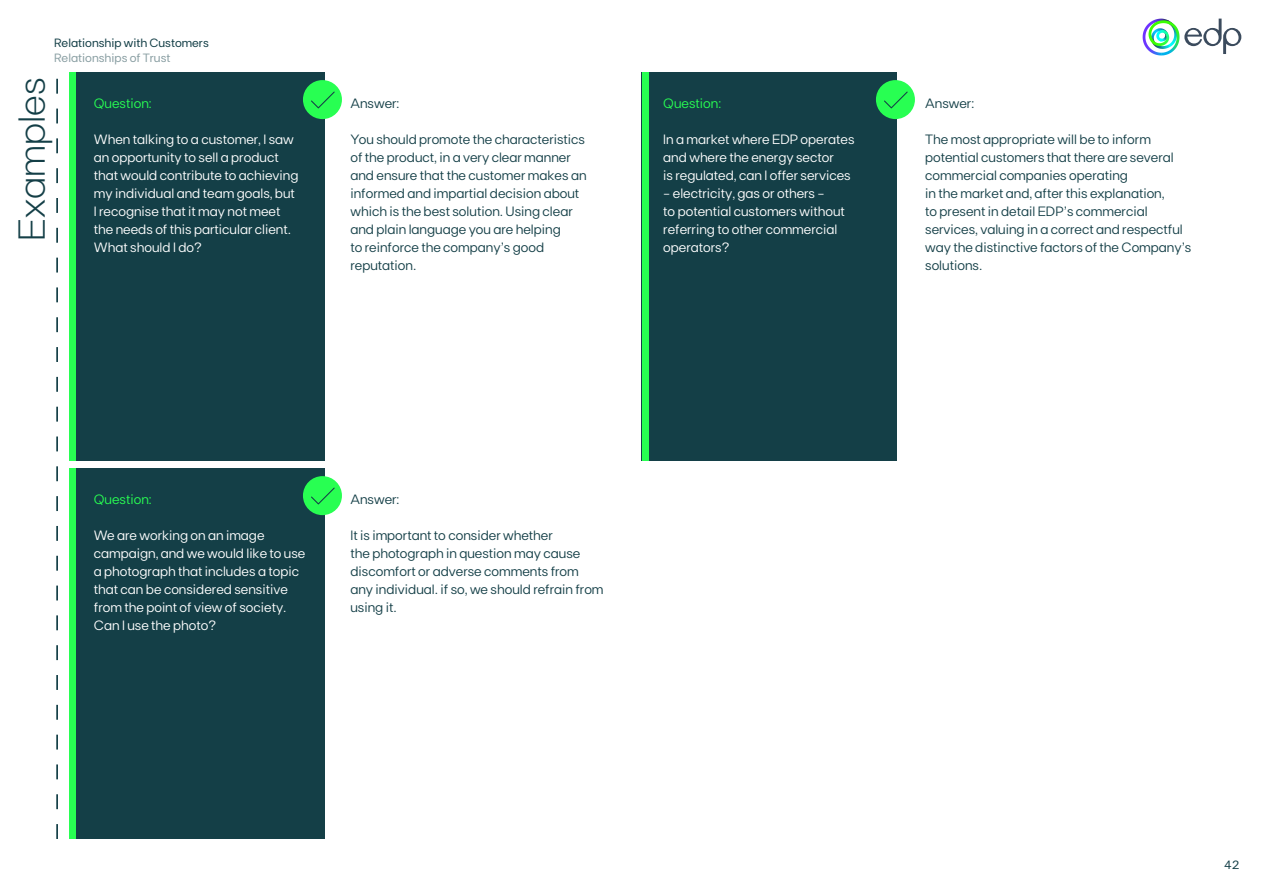
<style>
.page{position:relative;width:1263px;height:893px;background:#fff}
.page>*{position:absolute;margin:0;border:0;box-sizing:border-box;transform-origin:0 0}
.t1{font:300 37.5px "FT Base";color:#143f47}
.t2{font:13.5px/18px "FT Base";color:#143f47}
.t3{font:13.5px/18px "FT Base";color:#fff}
.t4{font:13.5px "FT Base";color:#28ff52}
.t5{font:12px "FT Base";color:#143f47}
.t6{font:12px "FT Base";color:#8a9fa3}
</style>
<div class="page">
<div style="left:69px;top:72px;width:255px;height:389px;background:#143f47"></div>
<div style="left:642px;top:72px;width:255px;height:389px;background:#143f47"></div>
<div style="left:69px;top:468px;width:255px;height:371px;background:#143f47"></div>
<svg style="left:56px;top:79px;width:2px;height:760px"></svg>
<div style="left:303px;top:476px;width:39px;height:39px;background:#28ff52;border-radius:50%"></div>
<svg style="left:311px;top:488px;width:24px;height:16px"></svg>
<div style="left:303px;top:80px;width:39px;height:39px;background:#28ff52;border-radius:50%"></div>
<svg style="left:311px;top:92px;width:24px;height:16px"></svg>
<div style="left:876px;top:80px;width:39px;height:39px;background:#28ff52;border-radius:50%"></div>
<svg style="left:884px;top:92px;width:24px;height:16px"></svg>
<div style="left:69px;top:468px;width:7px;height:371px;background:#28ff52"></div>
<div style="left:69px;top:72px;width:7px;height:389px;background:#28ff52"></div>
<div style="left:642px;top:72px;width:7px;height:389px;background:#28ff52"></div>
<svg style="left:1184px;top:19px;width:57px;height:35px"></svg>
<svg style="left:1142px;top:19px;width:32px;height:36px"></svg>
<p class="t5" style="left:54px;top:36px;width:156px">Relationship with Customers</p>
<p class="t6" style="left:54px;top:51px;width:118px">Relationships of Trust</p>
<h1 class="t1" style="left:10px;top:241px;width:165px;rotate:-90deg">Examples</h1>
<p class="t4" style="left:94px;top:95px;width:59px">Question:</p>
<p class="t3" style="left:94px;top:130px;width:206px">When talking to a customer, I saw an opportunity to sell a product that would contribute to achieving my individual and team goals, but<br>I recognise that it may not meet the needs of this particular client.<br>What should I do?</p>
<p class="t2" style="left:350px;top:94px;width:50px">Answer:</p>
<p class="t2" style="left:350px;top:130px;width:238px">You should promote the characteristics of the product, in a very clear manner and ensure that the customer makes an informed and impartial decision about which is the best solution. Using clear and plain language you are helping<br>to reinforce the company’s good reputation.</p>
<p class="t4" style="left:663px;top:95px;width:59px">Question:</p>
<p class="t3" style="left:663px;top:130px;width:193px">In a market where EDP operates and where the energy sector<br>is regulated, can I offer services</p>
<p class="t3" style="left:663px;top:184px;width:183px">- electricity, gas or others -<br>to potential customers without referring to other commercial operators?</p>
<p class="t2" style="left:925px;top:94px;width:50px">Answer:</p>
<p class="t2" style="left:925px;top:130px;width:268px">The most appropriate will be to inform potential customers that there are several commercial companies operating<br>in the market and, after this explanation,<br>to present in detail EDP’s commercial services, valuing in a correct and respectful way the distinctive factors of the Company’s solutions.</p>
<p class="t4" style="left:94px;top:491px;width:59px">Question:</p>
<p class="t3" style="left:94px;top:526px;width:213px">We are working on an image campaign, and we would like to use a photograph that includes a topic that can be considered sensitive from the point of view of society.<br>Can I use the photo?</p>
<p class="t2" style="left:350px;top:490px;width:50px">Answer:</p>
<p class="t2" style="left:350px;top:526px;width:255px">It is important to consider whether<br>the photograph in question may cause discomfort or adverse comments from any individual. if so, we should refrain from using it.</p>
<p class="t5" style="left:1224px;top:858px;width:17px">42</p>
</div>
